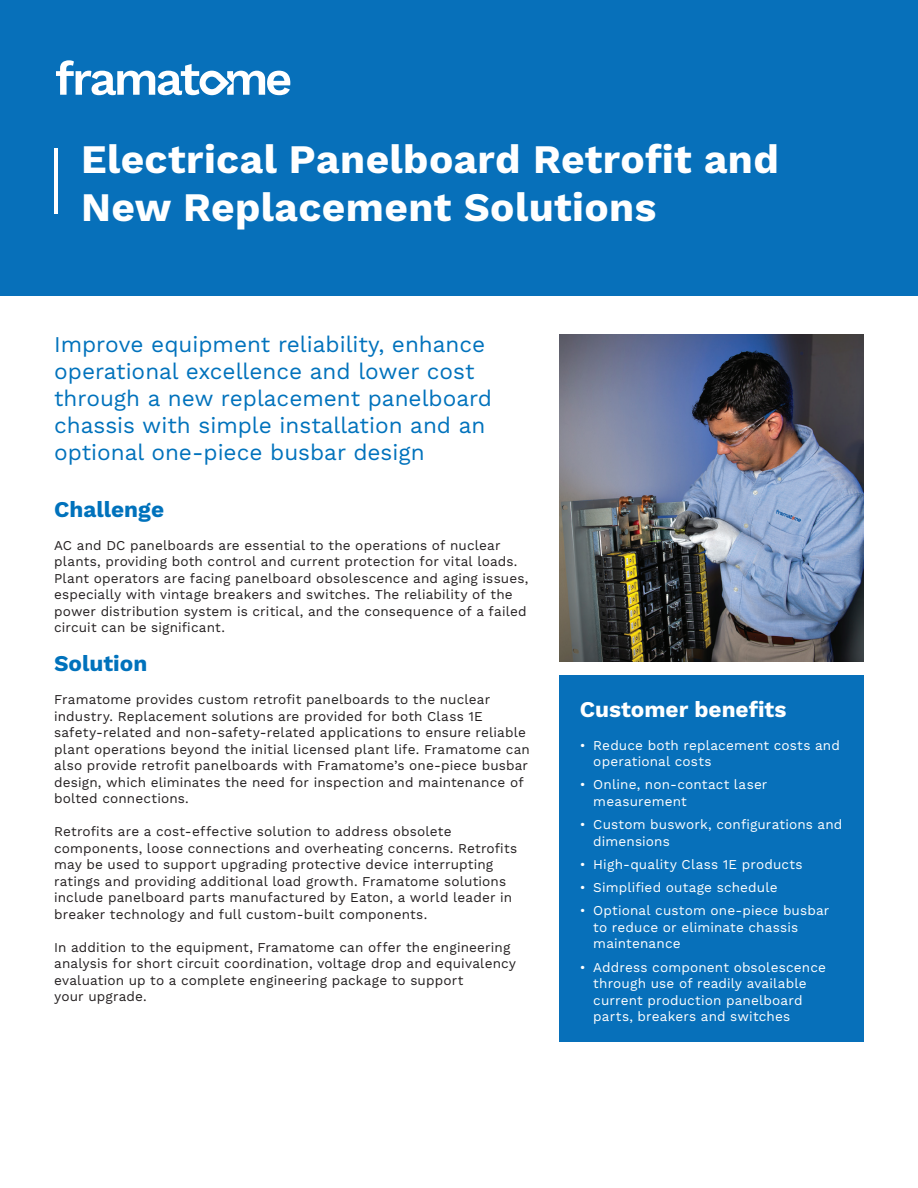
<style>
.page{position:relative;width:918px;height:1188px;background:#fff}
.page>*{position:absolute;margin:0;border:0;box-sizing:border-box;transform-origin:0 0}
.t1{font:700 40.5px/48.6px "Work Sans";letter-spacing:.01em;color:#fff}
.t2{font:22.5px/27px "Work Sans";color:#0072bc}
.t3{font:700 22.5px "Work Sans";color:#0072bc}
.t4{font:700 22.5px "Work Sans";color:#fff}
.t5{font:13.5px/16.5px "Work Sans";letter-spacing:.01em;color:#231f20}
.t6{font:13.5px/16.5px "Work Sans";letter-spacing:.01em;color:#fff}
</style>
<div class="page">
<div style="left:0;top:0;width:918px;height:296px;background:#0770ba"></div>
<svg style="left:56px;top:60px;width:234px;height:35px"></svg>
<div style="left:559px;top:675px;width:305px;height:367px;background:#0770ba"></div>
<img style="left:559px;top:335px;width:305px;height:326px">
<hr style="left:54px;top:148px;width:4px;height:66px;background:#fff">
<h1 class="t1" style="left:81px;top:137px;width:699px">Electrical Panelboard Retrofit and<br>New Replacement Solutions</h1>
<h2 class="t2" style="left:54px;top:332px;width:440px">Improve equipment reliability, enhance operational excellence and lower cost through a new replacement panelboard chassis with simple installation and an optional one-piece busbar design</h2>
<h2 class="t3" style="left:54px;top:496px;width:111px">Challenge</h2>
<p class="t5" style="left:54px;top:538px;width:476px">AC and DC panelboards are essential to the operations of nuclear plants, providing both control and current protection for vital loads.<br>Plant operators are facing panelboard obsolescence and aging issues, especially with vintage breakers and switches. The reliability of the power distribution system is critical, and the consequence of a failed circuit can be significant.</p>
<h2 class="t3" style="left:54px;top:651px;width:95px">Solution</h2>
<p class="t5" style="left:54px;top:692px;width:477px">Framatome provides custom retrofit panelboards to the nuclear industry. Replacement solutions are provided for both Class 1E safety-related and non-safety-related applications to ensure reliable plant operations beyond the initial licensed plant life. Framatome can also provide retrofit panelboards with Framatome’s one-piece busbar design, which eliminates the need for inspection and maintenance of bolted connections.</p>
<p class="t5" style="left:54px;top:824px;width:465px">Retrofits are a cost-effective solution to address obsolete components, loose connections and overheating concerns. Retrofits may be used to support upgrading protective device interrupting ratings and providing additional load growth. Framatome solutions include panelboard parts manufactured by Eaton, a world leader in breaker technology and full custom-built components.</p>
<p class="t5" style="left:54px;top:939px;width:464px">In addition to the equipment, Framatome can offer the engineering analysis for short circuit coordination, voltage drop and equivalency evaluation up to a complete engineering package to support<br>your upgrade.</p>
<h2 class="t4" style="left:580px;top:696px;width:208px">Customer benefits</h2>
<p class="t6" style="left:593px;top:737px;width:248px;text-indent:-14px">• Reduce both replacement costs and operational costs</p>
<p class="t6" style="left:593px;top:777px;width:176px;text-indent:-14px">• Online, non-contact laser measurement</p>
<p class="t6" style="left:593px;top:817px;width:251px;text-indent:-14px">• Custom buswork, configurations and dimensions</p>
<p class="t6" style="left:580px;top:857px;width:224px">• High-quality Class 1E products</p>
<p class="t6" style="left:580px;top:880px;width:199px">• Simplified outage schedule</p>
<p class="t6" style="left:593px;top:903px;width:238px;text-indent:-14px">• Optional custom one-piece busbar to reduce or eliminate chassis maintenance</p>
<p class="t6" style="left:593px;top:959px;width:234px;text-indent:-14px">• Address component obsolescence through use of readily available current production panelboard parts, breakers and switches</p>
</div>
